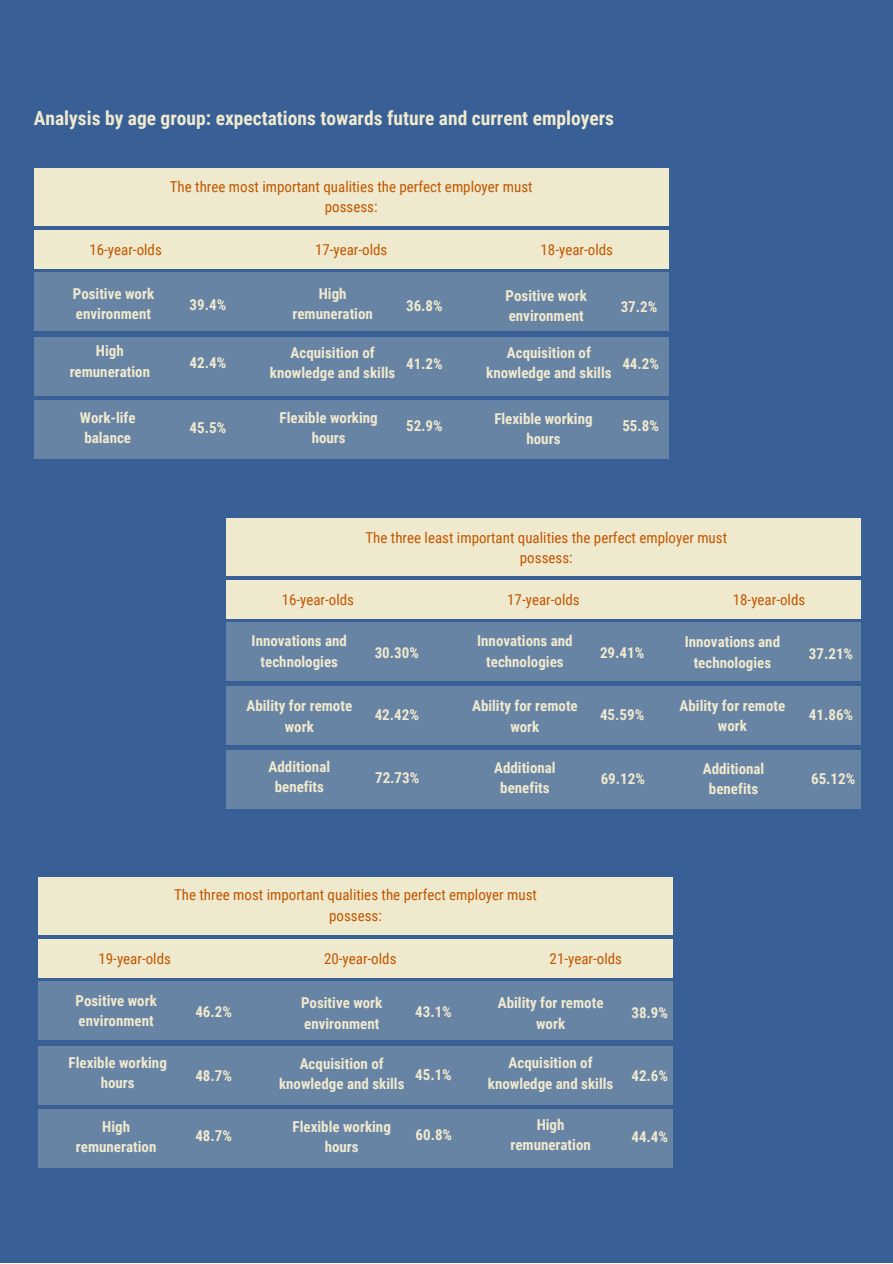
<style>
.page{position:relative;width:893px;height:1264px;background:#fff}
.page>*{position:absolute;margin:0;border:0;box-sizing:border-box;transform-origin:0 0}
.t1{font:700 19.5px "Roboto Condensed";color:#efe9ce}
.t2{font:700 15px/20.2px "Roboto Condensed";color:#efe9ce;text-align:center}
.t3{font:15px/20.2px "Roboto Condensed";color:#c25700;text-align:center}
</style>
<div class="page">
<div style="left:0;top:0;width:892px;height:1262px;background:#386097"></div>
<div style="left:38px;top:939px;width:634px;height:38px;background:#efe9ce"></div>
<div style="left:38px;top:981px;width:634px;height:59px;background:#6884a5"></div>
<div style="left:38px;top:1045px;width:634px;height:59px;background:#6884a5"></div>
<div style="left:38px;top:1109px;width:634px;height:58px;background:#6884a5"></div>
<div style="left:38px;top:877px;width:634px;height:57px;background:#efe9ce"></div>
<div style="left:226px;top:580px;width:634px;height:39px;background:#efe9ce"></div>
<div style="left:226px;top:622px;width:634px;height:59px;background:#6884a5"></div>
<div style="left:226px;top:686px;width:634px;height:59px;background:#6884a5"></div>
<div style="left:226px;top:750px;width:634px;height:59px;background:#6884a5"></div>
<div style="left:226px;top:518px;width:634px;height:57px;background:#efe9ce"></div>
<div style="left:34px;top:231px;width:634px;height:38px;background:#efe9ce"></div>
<div style="left:34px;top:273px;width:634px;height:58px;background:#6884a5"></div>
<div style="left:34px;top:337px;width:634px;height:58px;background:#6884a5"></div>
<div style="left:34px;top:400px;width:634px;height:59px;background:#6884a5"></div>
<div style="left:34px;top:168px;width:634px;height:57px;background:#efe9ce"></div>
<p class="t1" style="left:34px;top:106px;width:581px">Analysis by age group: expectations towards future and current employers</p>
<p class="t3" style="left:170px;top:176px;width:364px">The three most important qualities the perfect employer must possess:</p>
<p class="t3" style="left:89px;top:240px;width:74px">16-year-olds</p>
<p class="t3" style="left:315px;top:240px;width:74px">17-year-olds</p>
<p class="t3" style="left:540px;top:240px;width:74px">18-year-olds</p>
<p class="t2" style="left:73px;top:283px;width:83px;text-align:left">Positive work environment</p>
<p class="t2" style="left:189px;top:294px;width:38px">39.4%</p>
<p class="t2" style="left:292px;top:283px;width:82px">High remuneration</p>
<p class="t2" style="left:406px;top:295px;width:38px">36.8%</p>
<p class="t2" style="left:505px;top:285px;width:83px;text-align:left">Positive work environment</p>
<p class="t2" style="left:620px;top:296px;width:38px">37.2%</p>
<p class="t2" style="left:70px;top:341px;width:82px">High remuneration</p>
<p class="t2" style="left:189px;top:352px;width:38px">42.4%</p>
<p class="t2" style="left:270px;top:342px;width:127px">Acquisition of knowledge and skills</p>
<p class="t2" style="left:406px;top:353px;width:38px">41.2%</p>
<p class="t2" style="left:486px;top:342px;width:127px">Acquisition of knowledge and skills</p>
<p class="t2" style="left:622px;top:353px;width:38px">44.2%</p>
<p class="t2" style="left:80px;top:408px;width:57px">Work-life balance</p>
<p class="t2" style="left:189px;top:418px;width:38px">45.5%</p>
<p class="t2" style="left:279px;top:407px;width:100px">Flexible working hours</p>
<p class="t2" style="left:406px;top:415px;width:38px">52.9%</p>
<p class="t2" style="left:622px;top:415px;width:38px">55.8%</p>
<p class="t2" style="left:494px;top:409px;width:100px">Flexible working hours</p>
<p class="t3" style="left:365px;top:527px;width:363px">The three least important qualities the perfect employer must possess:</p>
<p class="t3" style="left:281px;top:590px;width:74px">16-year-olds</p>
<p class="t3" style="left:507px;top:590px;width:74px">17-year-olds</p>
<p class="t3" style="left:732px;top:590px;width:74px">18-year-olds</p>
<p class="t2" style="left:251px;top:631px;width:97px">Innovations and technologies</p>
<p class="t2" style="left:375px;top:642px;width:46px">30.30%</p>
<p class="t2" style="left:477px;top:631px;width:97px">Innovations and technologies</p>
<p class="t2" style="left:600px;top:642px;width:46px">29.41%</p>
<p class="t2" style="left:684px;top:632px;width:97px">Innovations and technologies</p>
<p class="t2" style="left:808px;top:643px;width:46px">37.21%</p>
<p class="t2" style="left:375px;top:704px;width:46px">42.42%</p>
<p class="t2" style="left:600px;top:704px;width:46px">45.59%</p>
<p class="t2" style="left:808px;top:704px;width:46px">41.86%</p>
<p class="t2" style="left:246px;top:696px;width:107px">Ability for remote work</p>
<p class="t2" style="left:472px;top:696px;width:107px">Ability for remote work</p>
<p class="t2" style="left:679px;top:695px;width:107px">Ability for remote work</p>
<p class="t2" style="left:268px;top:757px;width:63px">Additional benefits</p>
<p class="t2" style="left:375px;top:767px;width:46px">72.73%</p>
<p class="t2" style="left:600px;top:769px;width:46px">69.12%</p>
<p class="t2" style="left:811px;top:769px;width:46px">65.12%</p>
<p class="t2" style="left:494px;top:757px;width:63px">Additional benefits</p>
<p class="t2" style="left:702px;top:758px;width:63px">Additional benefits</p>
<p class="t3" style="left:174px;top:885px;width:364px">The three most important qualities the perfect employer must possess:</p>
<p class="t3" style="left:98px;top:948px;width:74px">19-year-olds</p>
<p class="t3" style="left:324px;top:948px;width:74px">20-year-olds</p>
<p class="t3" style="left:549px;top:948px;width:74px">21-year-olds</p>
<p class="t2" style="left:75px;top:990px;width:83px;text-align:left">Positive work environment</p>
<p class="t2" style="left:195px;top:1002px;width:38px">46.2%</p>
<p class="t2" style="left:415px;top:1002px;width:38px">43.1%</p>
<p class="t2" style="left:631px;top:1003px;width:38px">38.9%</p>
<p class="t2" style="left:301px;top:993px;width:83px;text-align:left">Positive work environment</p>
<p class="t2" style="left:497px;top:993px;width:107px">Ability for remote work</p>
<p class="t2" style="left:69px;top:1052px;width:100px">Flexible working hours</p>
<p class="t2" style="left:195px;top:1065px;width:38px">48.7%</p>
<p class="t2" style="left:279px;top:1053px;width:127px">Acquisition of knowledge and skills</p>
<p class="t2" style="left:415px;top:1064px;width:38px">45.1%</p>
<p class="t2" style="left:488px;top:1053px;width:127px">Acquisition of knowledge and skills</p>
<p class="t2" style="left:76px;top:1116px;width:82px">High remuneration</p>
<p class="t2" style="left:195px;top:1125px;width:38px">48.7%</p>
<p class="t2" style="left:292px;top:1116px;width:100px">Flexible working hours</p>
<p class="t2" style="left:415px;top:1124px;width:38px">60.8%</p>
<p class="t2" style="left:510px;top:1114px;width:82px">High remuneration</p>
<p class="t2" style="left:631px;top:1065px;width:38px">42.6%</p>
<p class="t2" style="left:631px;top:1126px;width:38px">44.4%</p>
</div>
